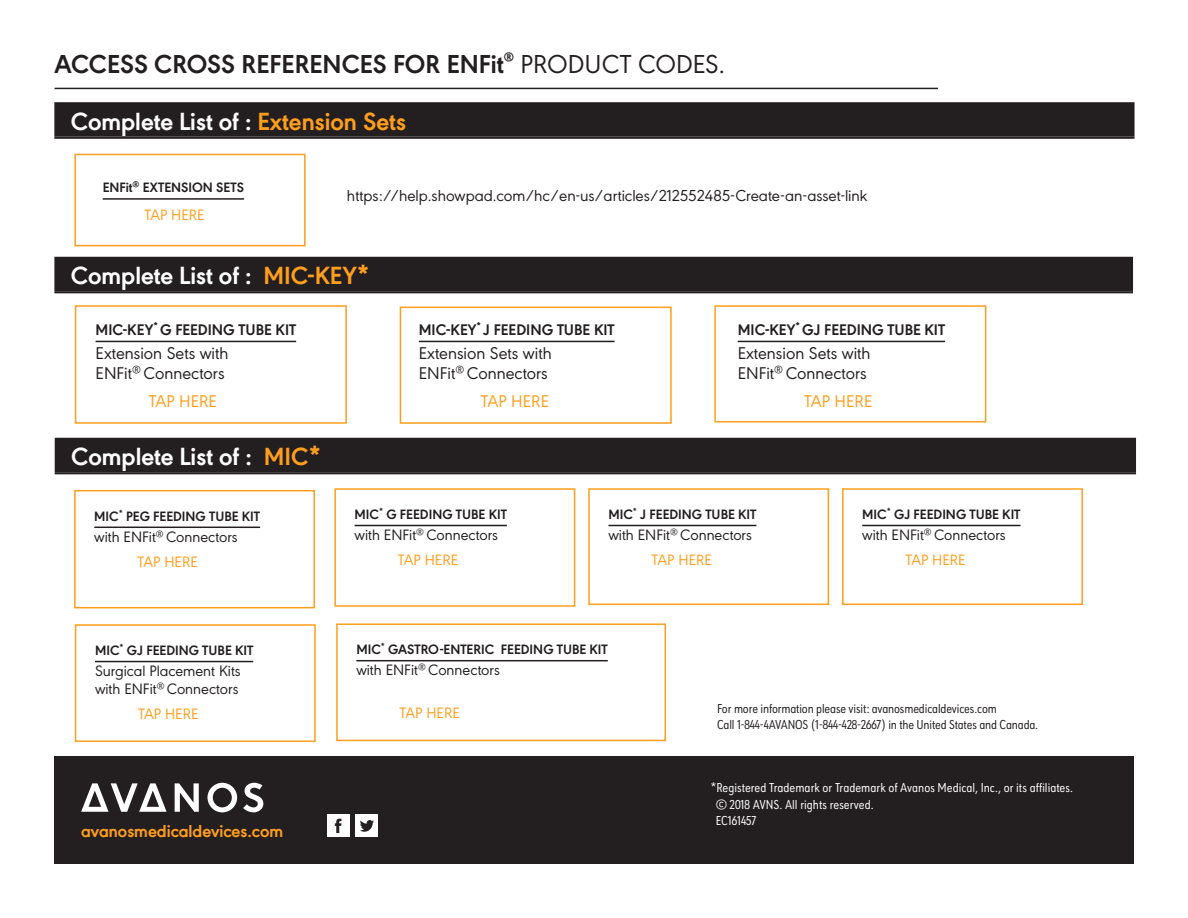
<style>
.page{position:relative;width:1188px;height:918px;background:#fff}
.page>*{position:absolute;margin:0;border:0;box-sizing:border-box;transform-origin:0 0}
.t1{font:700 27px "Avanos Sans";color:#231f20}
.t2{font:700 25.8px "Avanos Sans";color:#fff}
.t3{font:700 18px "Avanos Sans";color:#ff9e1c}
.t4{font:17.7px/20.2px "Avanos Sans";color:#231f20}
.t5{font:17.7px "Avanos Sans";color:#ff9e1c}
.t6{font:16.5px "Avanos Sans";color:#231f20}
.t7{font:700 16.05px "Avanos Sans";color:#231f20}
.t8{font:15.75px/24.8px "Avanos Sans";color:#231f20;text-align:center}
.t9{font:15.75px "Avanos Sans";color:#ff9e1c}
.t10{font:15.6px "Avanos Sans";color:#ff9e1c}
.t11{font:700 14.1px "Avanos Sans";color:#231f20}
.t12{font:13.5px/16.5px "Avanos Sans Cond";letter-spacing:-.01em;color:#231f20}
.t13{font:13.5px/16.5px "Avanos Sans Cond";color:#fff}
.s1{font-weight:400}
.s2{color:#ff9e1c}
</style>
<div class="page">
<div style="left:54px;top:257px;width:1079px;height:34px;background:#231f20"></div>
<hr style="left:54px;top:291px;width:1079px;height:2px;background:#231f20">
<svg style="left:74px;top:305px;width:273px;height:119px"></svg>
<hr style="left:96px;top:341px;width:200px;height:1px;background:#231f20">
<svg style="left:399px;top:306px;width:273px;height:118px"></svg>
<hr style="left:419px;top:341px;width:196px;height:1px;background:#231f20">
<svg style="left:714px;top:305px;width:273px;height:118px"></svg>
<hr style="left:738px;top:341px;width:207px;height:1px;background:#231f20">
<div style="left:55px;top:438px;width:1081px;height:34px;background:#231f20"></div>
<hr style="left:55px;top:472px;width:1081px;height:2px;background:#231f20">
<div style="left:54px;top:102px;width:1081px;height:35px;background:#231f20"></div>
<hr style="left:54px;top:137px;width:1081px;height:2px;background:#231f20">
<svg style="left:74px;top:153px;width:232px;height:94px"></svg>
<hr style="left:103px;top:198px;width:141px;height:2px;background:#231f20">
<hr style="left:55px;top:88px;width:883px;height:1px;background:#231f20">
<svg style="left:74px;top:489px;width:241px;height:120px"></svg>
<hr style="left:94px;top:527px;width:166px;height:1px;background:#231f20">
<svg style="left:334px;top:488px;width:242px;height:119px"></svg>
<hr style="left:355px;top:525px;width:152px;height:1px;background:#231f20">
<svg style="left:588px;top:488px;width:242px;height:118px"></svg>
<hr style="left:608px;top:525px;width:148px;height:1px;background:#231f20">
<svg style="left:842px;top:488px;width:241px;height:118px"></svg>
<hr style="left:862px;top:525px;width:158px;height:1px;background:#231f20">
<svg style="left:74px;top:624px;width:242px;height:118px"></svg>
<hr style="left:95px;top:661px;width:158px;height:1px;background:#231f20">
<svg style="left:336px;top:623px;width:330px;height:119px"></svg>
<hr style="left:356px;top:660px;width:252px;height:1px;background:#231f20">
<div style="left:54px;top:756px;width:1080px;height:108px;background:#231f20"></div>
<svg style="left:81px;top:783px;width:86px;height:29px"></svg>
<svg style="left:175px;top:783px;width:24px;height:29px"></svg>
<svg style="left:207px;top:783px;width:30px;height:29px"></svg>
<svg style="left:243px;top:783px;width:20px;height:29px"></svg>
<div style="left:327px;top:814px;width:23px;height:23px;background:#fff"></div>
<svg style="left:335px;top:819px;width:7px;height:14px"></svg>
<div style="left:355px;top:814px;width:23px;height:23px;background:#fff"></div>
<svg style="left:360px;top:820px;width:14px;height:12px"></svg>
<h1 class="t1" style="left:55px;top:52px;width:672px">ACCESS CROSS REFERENCES FOR ENFit<sup>®</sup> <span class="s1">PRODUCT CODES.</span></h1>
<h2 class="t2" style="left:71px;top:110px;width:337px">Complete List of : <span class="s2">Extension Sets</span></h2>
<p class="t11" style="left:103px;top:181px;width:143px">ENFit<sup>®</sup> EXTENSION SETS</p>
<p class="t10" style="left:144px;top:209px;width:62px">TAP HERE</p>
<p class="t6" style="left:347px;top:189px;width:522px">https://help.showpad.com/hc/en-us/articles/212552485-Create-an-asset-link</p>
<h2 class="t2" style="left:71px;top:265px;width:300px">Complete List of : <span class="s2">MIC-KEY*</span></h2>
<p class="t7" style="left:96px;top:322px;width:202px">MIC-KEY<sup>*</sup> G FEEDING TUBE KIT</p>
<p class="t4" style="left:96px;top:345px;width:134px">Extension Sets with<br>ENFit<sup>®</sup> Connectors</p>
<p class="t5" style="left:149px;top:394px;width:70px">TAP HERE</p>
<h2 class="t2" style="left:71px;top:446px;width:252px">Complete List of : <span class="s2">MIC*</span></h2>
<p class="t7" style="left:419px;top:322px;width:197px">MIC-KEY<sup>*</sup> J FEEDING TUBE KIT</p>
<p class="t4" style="left:419px;top:345px;width:134px">Extension Sets with<br>ENFit<sup>®</sup> Connectors</p>
<p class="t5" style="left:481px;top:394px;width:70px">TAP HERE</p>
<p class="t7" style="left:738px;top:322px;width:209px">MIC-KEY<sup>*</sup> GJ FEEDING TUBE KIT</p>
<p class="t4" style="left:738px;top:345px;width:134px">Extension Sets with<br>ENFit<sup>®</sup> Connectors</p>
<p class="t5" style="left:804px;top:394px;width:70px">TAP HERE</p>
<p class="t11" style="left:94px;top:510px;width:167px">MIC<sup>*</sup> PEG FEEDING TUBE KIT</p>
<p class="t8" style="left:94px;top:526px;width:145px">with ENFit<sup>®</sup> Connectors<br><span class="s2">TAP HERE</span></p>
<p class="t11" style="left:95px;top:644px;width:160px">MIC<sup>*</sup> GJ FEEDING TUBE KIT</p>
<p class="t8" style="left:95px;top:664px;width:147px;line-height:17.9px;text-align:left">Surgical Placement Kits with ENFit<sup>®</sup> Connectors</p>
<p class="t9" style="left:138px;top:707px;width:62px">TAP HERE</p>
<p class="t3" style="left:81px;top:824px;width:204px">avanosmedicaldevices.com</p>
<p class="t11" style="left:355px;top:508px;width:154px">MIC<sup>*</sup> G FEEDING TUBE KIT</p>
<p class="t8" style="left:355px;top:524px;width:145px">with ENFit<sup>®</sup> Connectors<br><span class="s2">TAP HERE</span></p>
<p class="t11" style="left:608px;top:508px;width:149px">MIC<sup>*</sup> J FEEDING TUBE KIT</p>
<p class="t8" style="left:608px;top:524px;width:145px">with ENFit<sup>®</sup> Connectors<br><span class="s2">TAP HERE</span></p>
<p class="t11" style="left:862px;top:508px;width:160px">MIC<sup>*</sup> GJ FEEDING TUBE KIT</p>
<p class="t8" style="left:862px;top:524px;width:145px">with ENFit<sup>®</sup> Connectors<br><span class="s2">TAP HERE</span></p>
<p class="t11" style="left:356px;top:643px;width:253px">MIC<sup>*</sup> GASTRO-ENTERIC FEEDING TUBE KIT</p>
<p class="t8" style="left:356px;top:659px;width:145px">with ENFit<sup>®</sup> Connectors</p>
<p class="t9" style="left:399px;top:707px;width:62px">TAP HERE</p>
<p class="t12" style="left:717px;top:701px;width:323px">For more information please visit: avanosmedicaldevices.com<br>Call 1-844-4AVANOS (1-844-428-2667) in the United States and Canada.</p>
<p class="t13" style="left:716px;top:781px;width:359px;text-indent:-5px">*Registered Trademark or Trademark of Avanos Medical, Inc., or its affiliates. © 2018 AVNS. All rights reserved.<br>EC161457</p>
</div>
